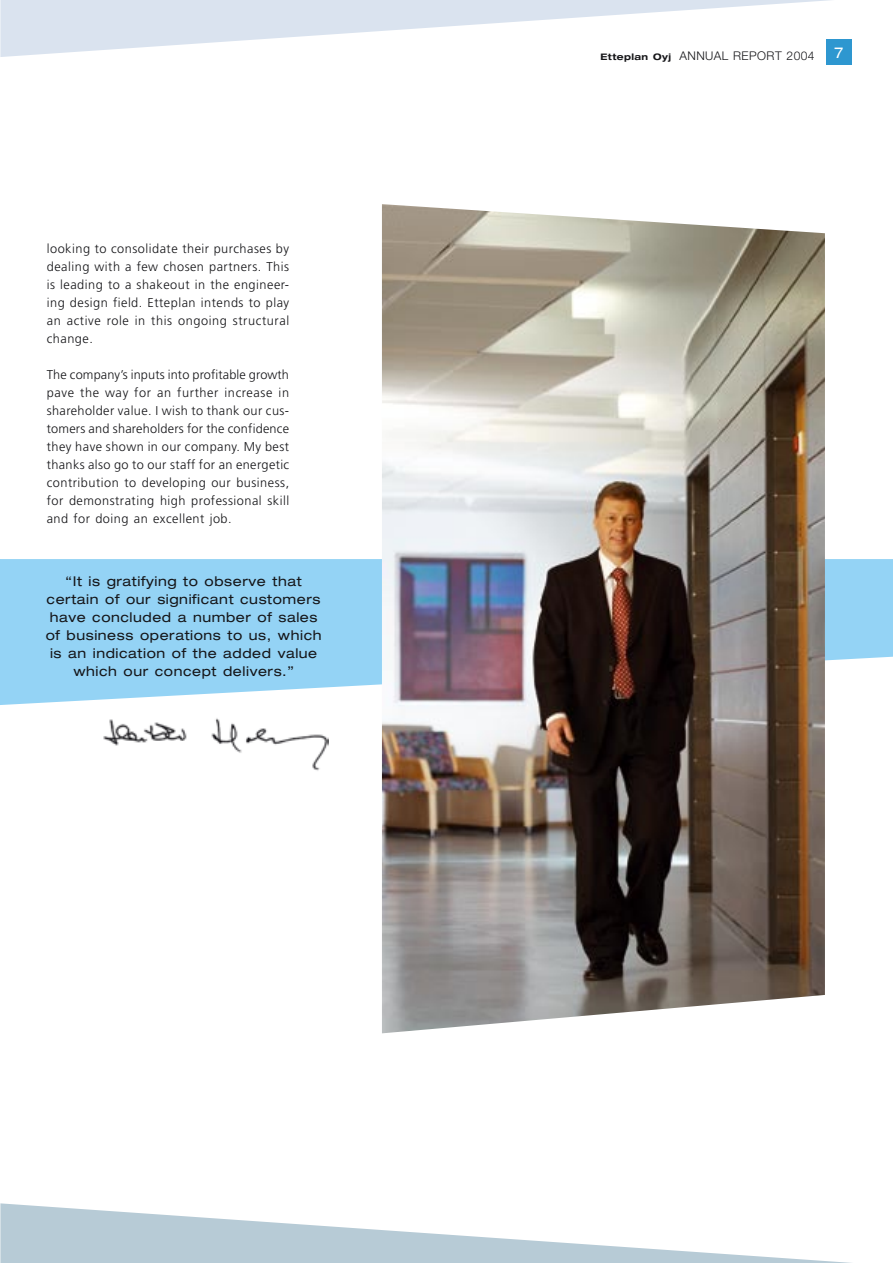
<style>
.page{position:relative;width:893px;height:1263px;background:#fff}
.page>*{position:absolute;margin:0;border:0;box-sizing:border-box;transform-origin:0 0}
.t1{font:expanded 15px "Helvetica Neue";color:#fff}
.t2{font:expanded 13.5px/18px "Helvetica Neue";letter-spacing:.045em;color:#151518;text-align:center}
.t3{font:300 12.75px/18px "Frutiger";letter-spacing:.04em;color:#151518;text-align:justify}
.t4{font:300 12px "Helvetica Neue";letter-spacing:.035em;color:#151518}
.s1{font-weight:700;font-stretch:expanded;font-size:9px}
</style>
<div class="page">
<div style="left:826px;top:39px;width:26px;height:26px;background:#2e97d0"></div>
<svg style="left:0;top:0;width:831px;height:57px"></svg>
<svg style="left:0;top:1203px;width:852px;height:60px"></svg>
<svg style="left:0;top:559px;width:893px;height:146px;background:#9fd7f6"></svg>
<img style="left:382px;top:204px;width:443px;height:829px">
<img style="left:103px;top:718px;width:225px;height:53px">
<p class="t3" style="left:47px;top:240px;width:244px">looking to consolidate their purchases by dealing with a few chosen partners. This is leading to a shakeout in the engineer&shy;ing design field. Etteplan intends to play an active role in this ongoing structural change.</p>
<p class="t3" style="left:47px;top:366px;width:244px">The company’s inputs into profitable growth pave the way for an further increase in shareholder value. I wish to thank our cus&shy;tomers and shareholders for the confidence they have shown in our company. My best thanks also go to our staff for an energetic contribution to developing our business, for demonstrating high professional skill and for doing an excellent job.</p>
<p class="t2" style="left:46px;top:572px;width:277px">“It is gratifying to observe that certain of our significant customers have concluded a number of sales of business operations to us, which is an indication of the added value which our concept delivers.”</p>
<p class="t4" style="left:600px;top:49px;width:216px"><span class="s1">Etteplan Oyj</span> ANNUAL REPORT 2004</p>
<p class="t1" style="left:835px;top:43px;width:10px">7</p>
</div>
